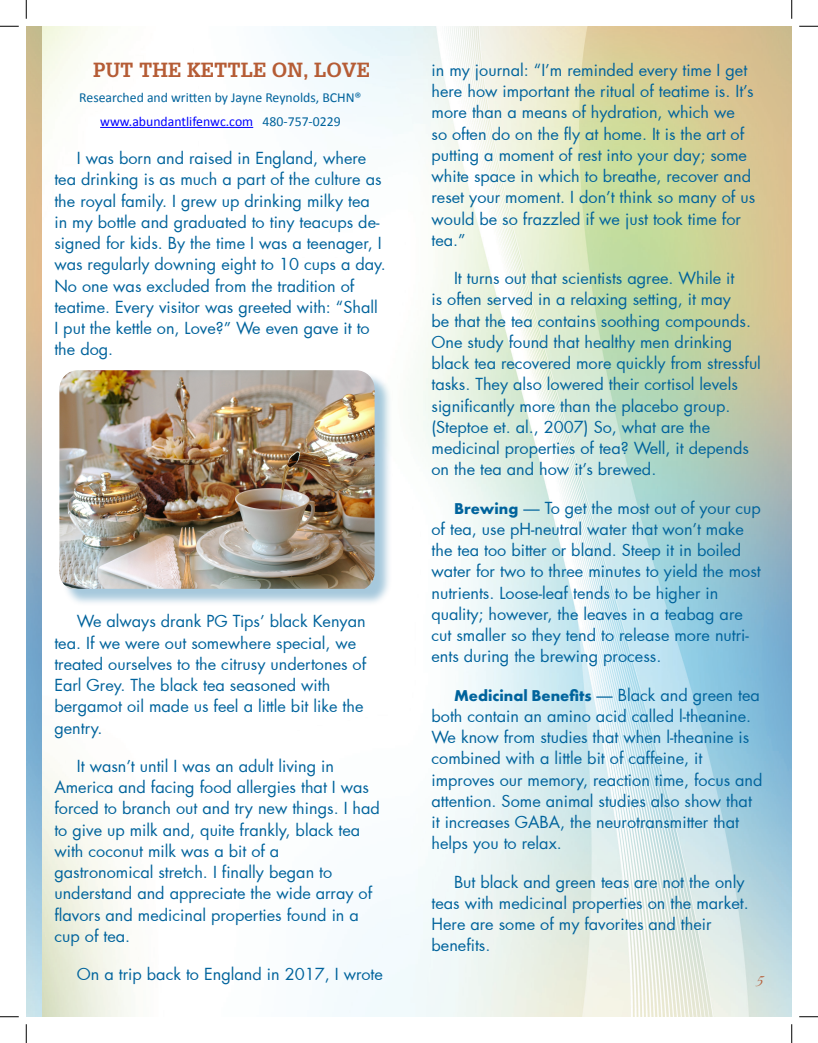
<style>
.page{position:relative;width:818px;height:1043px;background:#fff}
.page>*{position:absolute;margin:0;border:0;box-sizing:border-box;transform-origin:0 0}
.Indented_-_Futura{font:700 20px "Glypha";color:#b55c35}
.t1{font:17.5px "Great Vibes";color:#b55c35}
.Indented_-_Futura-2{font:16.25px/21.2px "Futura";color:#00639c}
.Indented_-_Futura-3{font:13.75px/24px "Calibri";color:#00639c;text-align:center}
.s1{color:#00f}
.s2{font-family:"Futura PT";font-weight:700}
</style>
<div class="page">
<img style="left:41px;top:26px;width:750px;height:990px">
<hr style="left:100px;top:127px;width:153px;height:1px;background:#00f">
<div style="left:61px;top:372px;width:331px;height:234px;background:#00639c;opacity:.35"></div>
<img style="left:59px;top:370px;width:315px;height:219px">
<svg style="left:0;top:25px;width:19px;height:2px"></svg>
<svg style="left:799px;top:25px;width:19px;height:2px"></svg>
<svg style="left:0;top:1016px;width:19px;height:1px"></svg>
<svg style="left:799px;top:1016px;width:19px;height:1px"></svg>
<svg style="left:25px;top:0;width:2px;height:19px"></svg>
<svg style="left:25px;top:1024px;width:2px;height:18px"></svg>
<svg style="left:791px;top:0;width:1px;height:19px"></svg>
<svg style="left:791px;top:1024px;width:1px;height:18px"></svg>
<p class="Indented_-_Futura" style="left:93px;top:57px;width:278px">PUT THE KETTLE ON, LOVE</p>
<p class="Indented_-_Futura-3" style="left:79px;top:85px;width:284px">Researched and written by Jayne Reynolds, BCHN® <span class="s1">www.abundantlifenwc.com</span> 480-757-0229</p>
<p class="Indented_-_Futura-2" style="left:54px;top:147px;width:333px;text-indent:22px">I was born and raised in England, where tea drinking is as much a part of the culture as the royal family. I grew up drinking milky tea in my bottle and graduated to tiny teacups de&shy;signed for kids. By the time I was a teenager, I was regularly downing eight to 10 cups a day.<br>No one was excluded from the tradition of teatime. Every visitor was greeted with: “Shall<br>I put the kettle on, Love?” We even gave it to the dog.</p>
<p class="Indented_-_Futura-2" style="left:54px;top:610px;width:313px;text-indent:22px">We always drank PG Tips’ black Kenyan tea. If we were out somewhere special, we treated ourselves to the citrusy undertones of Earl Grey. The black tea seasoned with bergamot oil made us feel a little bit like the gentry.</p>
<p class="Indented_-_Futura-2" style="left:54px;top:755px;width:327px;text-indent:22px">It wasn’t until I was an adult living in America and facing food allergies that I was forced to branch out and try new things. I had to give up milk and, quite frankly, black tea with coconut milk was a bit of a gastronomical stretch. I finally began to understand and appreciate the wide array of flavors and medicinal properties found in a cup of tea.</p>
<p class="Indented_-_Futura-2" style="left:77px;top:963px;width:307px">On a trip back to England in 2017, I wrote</p>
<p class="Indented_-_Futura-2" style="left:431px;top:59px;width:325px">in my journal: “I’m reminded every time I get here how important the ritual of teatime is. It’s more than a means of hydration, which we<br>so often do on the fly at home. It is the art of putting a moment of rest into your day; some white space in which to breathe, recover and reset your moment. I don’t think so many of us would be so frazzled if we just took time for tea.”</p>
<p class="Indented_-_Futura-2" style="left:431px;top:267px;width:331px;text-indent:22px">It turns out that scientists agree. While it<br>is often served in a relaxing setting, it may<br>be that the tea contains soothing compounds.<br>One study found that healthy men drinking black tea recovered more quickly from stressful tasks. They also lowered their cortisol levels significantly more than the placebo group. (Steptoe et. al., 2007) So, what are the medicinal properties of tea? Well, it depends on the tea and how it’s brewed.</p>
<p class="Indented_-_Futura-2" style="left:431px;top:497px;width:331px;text-indent:22px"><span class="s2">Brewing</span> — To get the most out of your cup of tea, use pH-neutral water that won’t make the tea too bitter or bland. Steep it in boiled water for two to three minutes to yield the most nutrients. Loose-leaf tends to be higher in quality; however, the leaves in a teabag are cut smaller so they tend to release more nutri&shy;ents during the brewing process.</p>
<p class="Indented_-_Futura-2" style="left:431px;top:683px;width:332px;text-indent:22px"><span class="s2">Medicinal Benefits</span> — Black and green tea both contain an amino acid called l-theanine.<br>We know from studies that when l-theanine is combined with a little bit of caffeine, it improves our memory, reaction time, focus and attention. Some animal studies also show that it increases GABA, the neurotransmitter that helps you to relax.</p>
<p class="Indented_-_Futura-2" style="left:431px;top:870px;width:319px;text-indent:22px">But black and green teas are not the only teas with medicinal properties on the market.<br>Here are some of my favorites and their benefits.</p>
<p class="t1" style="left:755px;top:971px;width:9px">5</p>
</div>
